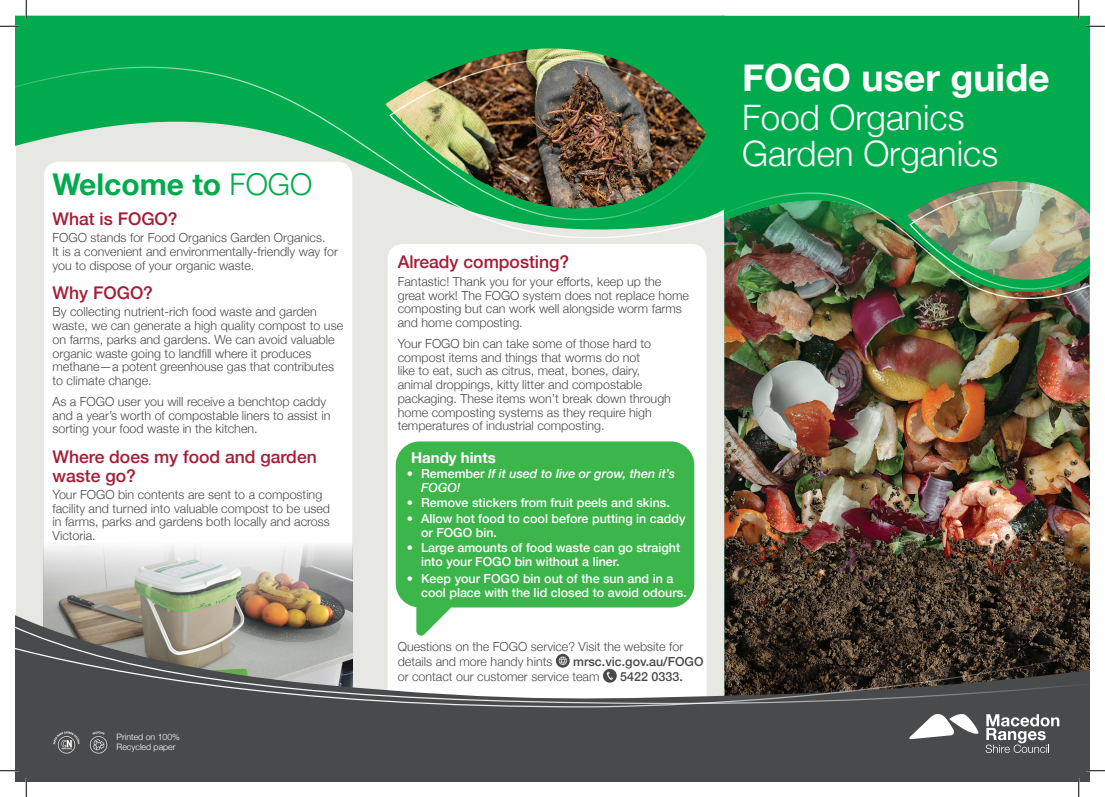
<style>
.page{position:relative;width:1105px;height:797px;background:#fff}
.page>*{position:absolute;margin:0;border:0;box-sizing:border-box;transform-origin:0 0}
.t1{font:700 37.5px "Helvetica Neue";color:#fff}
.t2{font:300 35px/36.2px "Helvetica Neue";color:#fff}
.t3{font:700 30px "Helvetica Neue";color:#00ab4d}
.t4{font:500 17.5px/18.8px "Helvetica Neue";color:#a41d35}
.t5{font:700 15px "Helvetica Neue";color:#fff}
.t6{font:300 12.5px/13.8px "Helvetica Neue";color:#494a4b}
.t7{font:500 12.5px/13.8px "Helvetica Neue";color:#fff}
.t8{font:italic 500 12.5px/13.8px "Helvetica Neue";color:#fff}
.t9{font:500 12.5px "Helvetica Neue";color:#494a4b}
.t10{font:300 8.75px/10.5px "Helvetica Neue";color:#fff}
.s1{font-weight:300}
.s2{font-style:normal}
</style>
<div class="page">
<div style="left:16px;top:111px;width:1073px;height:585px;background:#e7e7e3"></div>
<div style="left:44px;top:162px;width:308px;height:542px;background:#fff;border-radius:15px"></div>
<img style="left:44px;top:545px;width:308px;height:57px">
<div style="left:388px;top:244px;width:319px;height:495px;background:#fff;border-radius:15px"></div>
<img style="left:724px;top:312px;width:365px;height:290px">
<div style="left:724px;top:16px;width:365px;height:296px;background:#00ab4d"></div>
<svg style="left:16px;top:602px;width:1073px;height:179px;background:#51504e"></svg>
<svg style="left:985px;top:714px;width:74px;height:39px"></svg>
<svg style="left:909px;top:714px;width:70px;height:25px"></svg>
<img style="left:53px;top:729px;width:28px;height:28px">
<img style="left:85px;top:729px;width:28px;height:28px">
<svg style="left:396px;top:441px;width:298px;height:180px;background:#4bba59"></svg>
<svg style="left:16px;top:704px;width:1073px;height:4px;background:#535455"></svg>
<img style="left:724px;top:191px;width:365px;height:109px">
<img style="left:907px;top:180px;width:182px;height:110px">
<svg style="left:16px;top:621px;width:1073px;height:83px"></svg>
<svg style="left:16px;top:16px;width:708px;height:233px;fill:#00ab4d"></svg>
<img style="left:385px;top:48px;width:321px;height:17px">
<svg style="left:16px;top:65px;width:709px;height:175px"></svg>
<img style="left:389px;top:58px;width:323px;height:163px">
<svg style="left:0;top:25px;width:19px;height:2px"></svg>
<svg style="left:1086px;top:25px;width:19px;height:2px"></svg>
<svg style="left:0;top:770px;width:19px;height:1px"></svg>
<svg style="left:1086px;top:770px;width:19px;height:1px"></svg>
<svg style="left:25px;top:0;width:2px;height:19px"></svg>
<svg style="left:25px;top:778px;width:2px;height:19px"></svg>
<svg style="left:1078px;top:0;width:1px;height:19px"></svg>
<svg style="left:1078px;top:778px;width:1px;height:19px"></svg>
<h3 class="t3" style="left:53px;top:161px;width:261px">Welcome to <span class="s1">FOGO</span></h3>
<h3 class="t4" style="left:53px;top:208px;width:127px">What is FOGO?</h3>
<p class="t6" style="left:53px;top:230px;width:287px">FOGO stands for Food Organics Garden Organics.<br>It is a convenient and environmentally-friendly way for you to dispose of your organic waste.</p>
<h3 class="t4" style="left:53px;top:282px;width:102px">Why FOGO?</h3>
<p class="t6" style="left:53px;top:304px;width:292px">By collecting nutrient-rich food waste and garden waste, we can generate a high quality compost to use on farms, parks and gardens. We can avoid valuable organic waste going to landfill where it produces methane—a potent greenhouse gas that contributes to climate change.</p>
<p class="t6" style="left:53px;top:394px;width:279px">As a FOGO user you will receive a benchtop caddy and a year’s worth of compostable liners to assist in sorting your food waste in the kitchen.</p>
<h3 class="t4" style="left:53px;top:446px;width:266px">Where does my food and garden waste go?</h3>
<p class="t6" style="left:53px;top:486px;width:279px">Your FOGO bin contents are sent to a composting facility and turned into valuable compost to be used in farms, parks and gardens both locally and across Victoria.</p>
<p class="t10" style="left:117px;top:731px;width:65px">Printed on 100%<br>Recycled paper</p>
<h3 class="t4" style="left:398px;top:251px;width:173px">Already composting?</h3>
<p class="t6" style="left:398px;top:273px;width:293px">Fantastic! Thank you for your efforts, keep up the great work! The FOGO system does not replace home composting but can work well alongside worm farms and home composting.</p>
<p class="t6" style="left:398px;top:335px;width:275px">Your FOGO bin can take some of those hard to compost items and things that worms do not<br>like to eat, such as citrus, meat, bones, dairy, animal droppings, kitty litter and compostable packaging. These items won’t break down through home composting systems as they require high temperatures of industrial composting.</p>
<p class="t5" style="left:411px;top:445px;width:86px">Handy hints</p>
<p class="t8" style="left:421px;top:466px;width:255px;text-indent:-14px"><span class="s2">• Remember</span> If it used to live or grow, then it’s<br>FOGO!</p>
<p class="t7" style="left:407px;top:495px;width:264px">• Remove stickers from fruit peels and skins.</p>
<p class="t7" style="left:421px;top:510px;width:266px;text-indent:-14px">• Allow hot food to cool before putting in caddy or FOGO bin.</p>
<p class="t7" style="left:421px;top:540px;width:261px;text-indent:-14px">• Large amounts of food waste can go straight into your FOGO bin without a liner.</p>
<p class="t7" style="left:421px;top:571px;width:267px;text-indent:-14px">• Keep your FOGO bin out of the sun and in a cool place with the lid closed to avoid odours.</p>
<p class="t6" style="left:398px;top:638px;width:287px;line-height:15px">Questions on the FOGO service? Visit the website for details and more handy hints</p>
<p class="t9" style="left:573px;top:652px;width:132px">mrsc.vic.gov.au/FOGO</p>
<p class="t6" style="left:398px;top:669px;width:203px">or contact our customer service team</p>
<p class="t9" style="left:620px;top:667px;width:64px">5422 0333.</p>
<h1 class="t1" style="left:742px;top:48px;width:309px">FOGO user guide</h1>
<h2 class="t2" style="left:742px;top:97px;width:258px">Food Organics<br>Garden Organics</h2>
</div>
